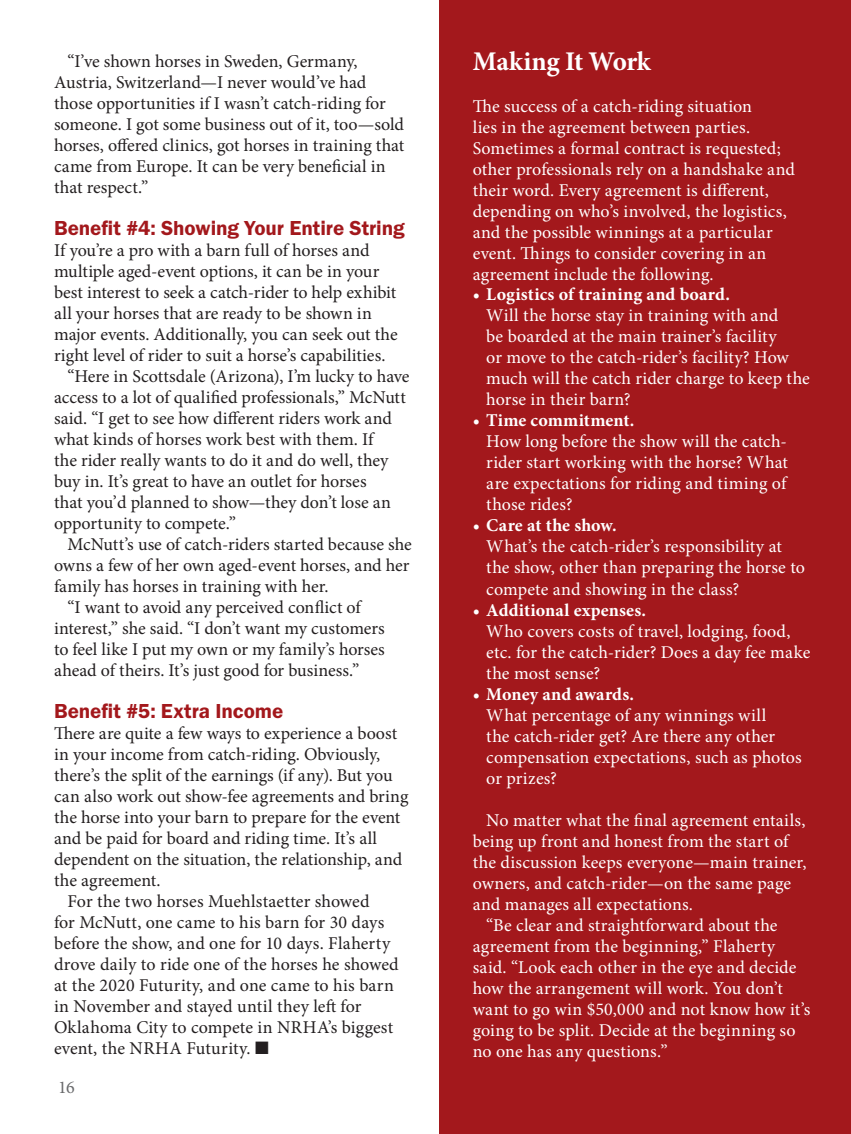
<style>
.page{position:relative;width:851px;height:1134px;background:#fff}
.page>*{position:absolute;margin:0;border:0;box-sizing:border-box;transform-origin:0 0}
.t1{font:700 27px "Minion Pro";letter-spacing:-.015em;color:#fff}
.t2{font:21px "Franklin Gothic URW Dem";letter-spacing:-.005em;color:#a3181c}
.t3{font:18px/21px "Minion Pro";letter-spacing:-.005em;color:#231f20}
.t4{font:18px/21px "Minion Pro";letter-spacing:.005em;color:#fff}
.t5{font:700 18px "Minion Pro";letter-spacing:.005em;color:#fff}
.t6{font:18px "Minion Pro";letter-spacing:.015em;color:#231f20}
.t7{font:18px "Minion Pro";letter-spacing:.02em;color:#231f20}
.t8{font:18px "Minion Pro";color:#696a6c}
</style>
<div class="page">
<div style="left:439px;top:0;width:411px;height:1134px;background:#a3181c"></div>
<p class="t3" style="left:54px;top:51px;width:352px;text-indent:14px">“I’ve shown horses in Sweden, Germany, Austria, Switzerland—I never would’ve had those opportunities if I wasn’t catch-riding for someone. I got some business out of it, too—sold horses, offered clinics, got horses in training that came from Europe. It can be very beneficial in that respect.”</p>
<p class="t2" style="left:54px;top:215px;width:352px">Benefit #4: Showing Your Entire String</p>
<p class="t3" style="left:54px;top:240px;width:317px">If you’re a pro with a barn full of horses and</p>
<p class="t3" style="left:54px;top:261px;width:327px">multiple aged-event options, it can be in your</p>
<p class="t3" style="left:54px;top:282px;width:344px">best interest to seek a catch-rider to help exhibit</p>
<p class="t3" style="left:54px;top:303px;width:319px">all your horses that are ready to be shown in</p>
<p class="t3" style="left:54px;top:324px;width:345px">major events. Additionally, you can seek out the</p>
<p class="t3" style="left:54px;top:345px;width:333px">right level of rider to suit a horse’s capabilities.</p>
<p class="t3" style="left:68px;top:366px;width:343px">“Here in Scottsdale (Arizona), I’m lucky to have</p>
<p class="t3" style="left:54px;top:387px;width:353px">access to a lot of qualified professionals,” McNutt</p>
<p class="t3" style="left:54px;top:408px;width:339px">said. “I get to see how different riders work and</p>
<p class="t3" style="left:54px;top:429px;width:321px">what kinds of horses work best with them. If</p>
<p class="t3" style="left:54px;top:450px;width:336px">the rider really wants to do it and do well, they</p>
<p class="t3" style="left:54px;top:471px;width:314px">buy in. It’s great to have an outlet for horses</p>
<p class="t3" style="left:54px;top:492px;width:338px">that you’d planned to show—they don’t lose an</p>
<p class="t3" style="left:54px;top:513px;width:183px">opportunity to compete.”</p>
<p class="t3" style="left:68px;top:534px;width:346px">McNutt’s use of catch-riders started because she</p>
<p class="t3" style="left:54px;top:555px;width:357px">owns a few of her own aged-event horses, and her</p>
<p class="t3" style="left:54px;top:576px;width:276px">family has horses in training with her.</p>
<p class="t3" style="left:68px;top:597px;width:295px">“I want to avoid any perceived conflict of</p>
<p class="t3" style="left:54px;top:618px;width:332px">interest,” she said. “I don’t want my customers</p>
<p class="t3" style="left:54px;top:639px;width:332px">to feel like I put my own or my family’s horses</p>
<p class="t3" style="left:54px;top:660px;width:307px">ahead of theirs. It’s just good for business.”</p>
<p class="t2" style="left:54px;top:698px;width:231px">Benefit #5: Extra Income</p>
<p class="t3" style="left:54px;top:723px;width:344px">There are quite a few ways to experience a boost</p>
<p class="t3" style="left:54px;top:744px;width:328px">in your income from catch-riding. Obviously,</p>
<p class="t3" style="left:54px;top:765px;width:340px">there’s the split of the earnings (if any). But you</p>
<p class="t3" style="left:54px;top:786px;width:356px">can also work out show-fee agreements and bring</p>
<p class="t3" style="left:54px;top:807px;width:348px">the horse into your barn to prepare for the event</p>
<p class="t3" style="left:54px;top:828px;width:324px">and be paid for board and riding time. It’s all</p>
<p class="t3" style="left:54px;top:849px;width:350px">dependent on the situation, the relationship, and</p>
<p class="t3" style="left:54px;top:870px;width:108px">the agreement.</p>
<p class="t3" style="left:68px;top:891px;width:303px">For the two horses Muehlstaetter showed</p>
<p class="t3" style="left:54px;top:912px;width:332px">for McNutt, one came to his barn for 30 days</p>
<p class="t3" style="left:54px;top:933px;width:338px">before the show, and one for 10 days. Flaherty</p>
<p class="t3" style="left:54px;top:954px;width:346px">drove daily to ride one of the horses he showed</p>
<p class="t6" style="left:54px;top:973px;width:341px">at the 2020 Futurity, and one came to his barn</p>
<p class="t3" style="left:54px;top:996px;width:309px">in November and stayed until they left for</p>
<p class="t3" style="left:54px;top:1017px;width:340px">Oklahoma City to compete in NRHA’s biggest</p>
<p class="t7" style="left:54px;top:1036px;width:216px">event, the NRHA Futurity. ■</p>
<p class="t8" style="left:58px;top:1075px;width:18px">16</p>
<h1 class="t1" style="left:472px;top:42px;width:179px">Making It Work</h1>
<p class="t4" style="left:472px;top:96px;width:324px">The success of a catch-riding situation<br>lies in the agreement between parties.<br>Sometimes a formal contract is requested; other professionals rely on a handshake and their word. Every agreement is different, depending on who’s involved, the logistics, and the possible winnings at a particular event. Things to consider covering in an agreement include the following.</p>
<p class="t5" style="left:472px;top:282px;width:259px">• Logistics of training and board.</p>
<p class="t4" style="left:486px;top:305px;width:325px">Will the horse stay in training with and<br>be boarded at the main trainer’s facility<br>or move to the catch-rider’s facility? How much will the catch rider charge to keep the horse in their barn?</p>
<p class="t5" style="left:472px;top:408px;width:163px">• Time commitment.</p>
<p class="t4" style="left:486px;top:431px;width:303px;text-align:justify">How long before the show will the catch&shy;rider start working with the horse? What are expectations for riding and timing of those rides?</p>
<p class="t5" style="left:472px;top:513px;width:145px">• Care at the show.</p>
<p class="t4" style="left:486px;top:536px;width:320px">What’s the catch-rider’s responsibility at the show, other than preparing the horse to compete and showing in the class?</p>
<p class="t5" style="left:472px;top:597px;width:175px">• Additional expenses.</p>
<p class="t4" style="left:486px;top:620px;width:325px">Who covers costs of travel, lodging, food, etc. for the catch-rider? Does a day fee make the most sense?</p>
<p class="t5" style="left:472px;top:681px;width:163px">• Money and awards.</p>
<p class="t4" style="left:486px;top:704px;width:317px">What percentage of any winnings will<br>the catch-rider get? Are there any other compensation expectations, such as photos or prizes?</p>
<p class="t4" style="left:486px;top:809px;width:321px">No matter what the final agreement entails,</p>
<p class="t4" style="left:472px;top:830px;width:317px">being up front and honest from the start of</p>
<p class="t4" style="left:472px;top:851px;width:335px">the discussion keeps everyone—main trainer,</p>
<p class="t4" style="left:472px;top:872px;width:320px">owners, and catch-rider—on the same page</p>
<p class="t4" style="left:472px;top:893px;width:222px">and manages all expectations.</p>
<p class="t4" style="left:486px;top:914px;width:293px">“Be clear and straightforward about the</p>
<p class="t4" style="left:472px;top:935px;width:304px">agreement from the beginning,” Flaherty</p>
<p class="t4" style="left:472px;top:956px;width:325px">said. “Look each other in the eye and decide</p>
<p class="t4" style="left:472px;top:977px;width:312px">how the arrangement will work. You don’t</p>
<p class="t4" style="left:472px;top:998px;width:339px">want to go win $50,000 and not know how it’s</p>
<p class="t4" style="left:472px;top:1019px;width:324px">going to be split. Decide at the beginning so</p>
<p class="t4" style="left:472px;top:1040px;width:196px">no one has any questions.”</p>
</div>
